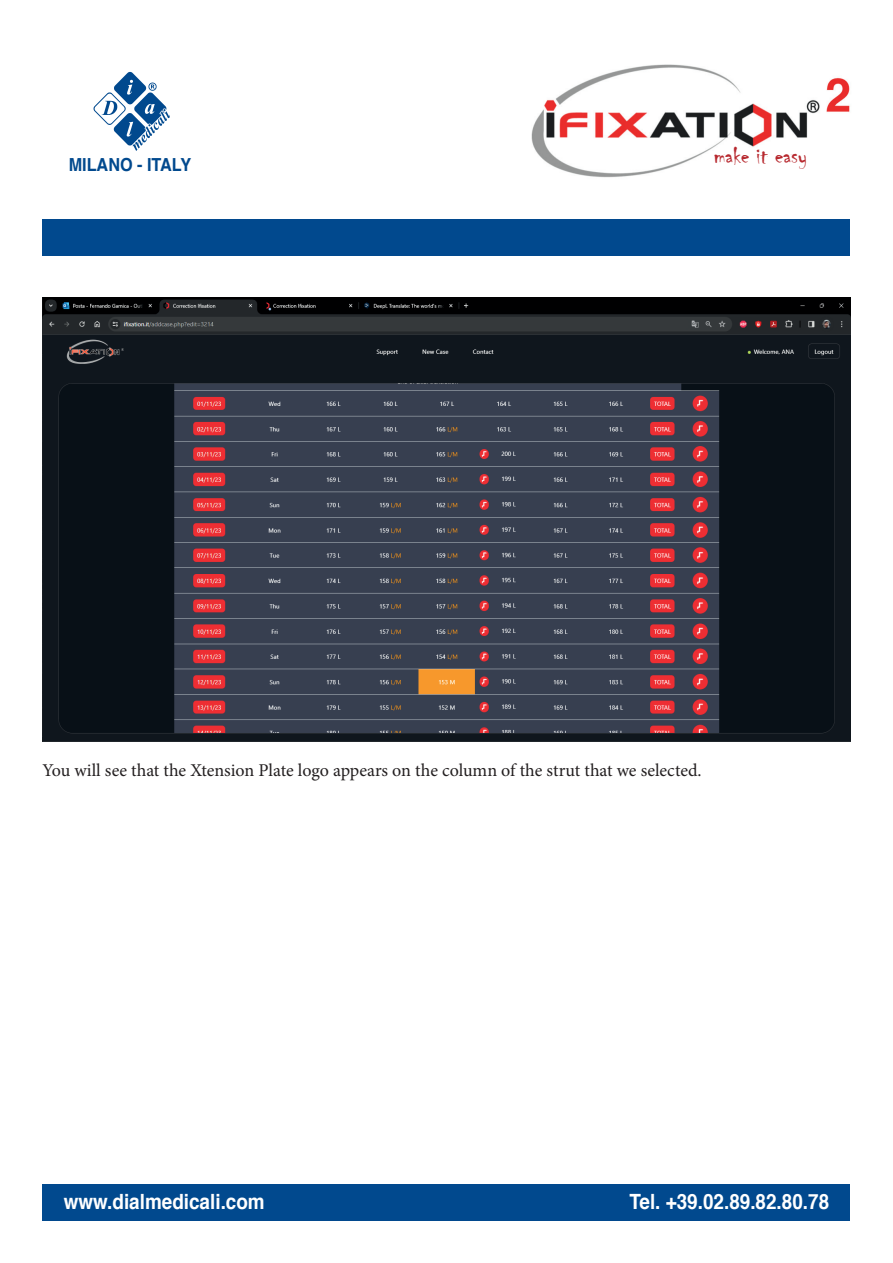
<style>
.page{position:relative;width:893px;height:1263px;background:#fff}
.page>*{position:absolute;margin:0;border:0;box-sizing:border-box;transform-origin:0 0}
.t1{font:25.5px "Chiller";color:#b7282e}
.t2{font:700 21px "Helvetica";color:#fff;scale:.9 1}
.t3{font:18px "Minion Pro";letter-spacing:-.005em;color:#231f20}
.t4{font:700 18px "Helvetica";color:#01498e;scale:.9 1}
</style>
<div class="page">
<div style="left:43px;top:219px;width:807px;height:36px;background:#01498e"></div>
<img style="left:93px;top:71px;width:77px;height:80px">
<div style="left:43px;top:1184px;width:807px;height:36px;background:#01498e"></div>
<img style="left:531px;top:64px;width:319px;height:114px">
<img style="left:43px;top:298px;width:807px;height:443px">
<p class="t4" style="left:69px;top:150px;width:138px">MILANO - ITALY</p>
<p class="t1" style="left:714px;top:141px;width:95px">make it easy</p>
<p class="t3" style="left:43px;top:758px;width:661px">You will see that the Xtension Plate logo appears on the column of the strut that we selected.</p>
<p class="t2" style="left:43px;top:1184px;width:225px">www.dialmedicali.com</p>
<p class="t2" style="left:645px;top:1184px;width:230px">info@dialmedicali.com</p>
<p class="t2" style="left:64px;top:1184px;width:225px">www.dialmedicali.com</p>
<p class="t2" style="left:629px;top:1184px;width:224px">Tel. +39.02.89.82.80.78</p>
</div>
